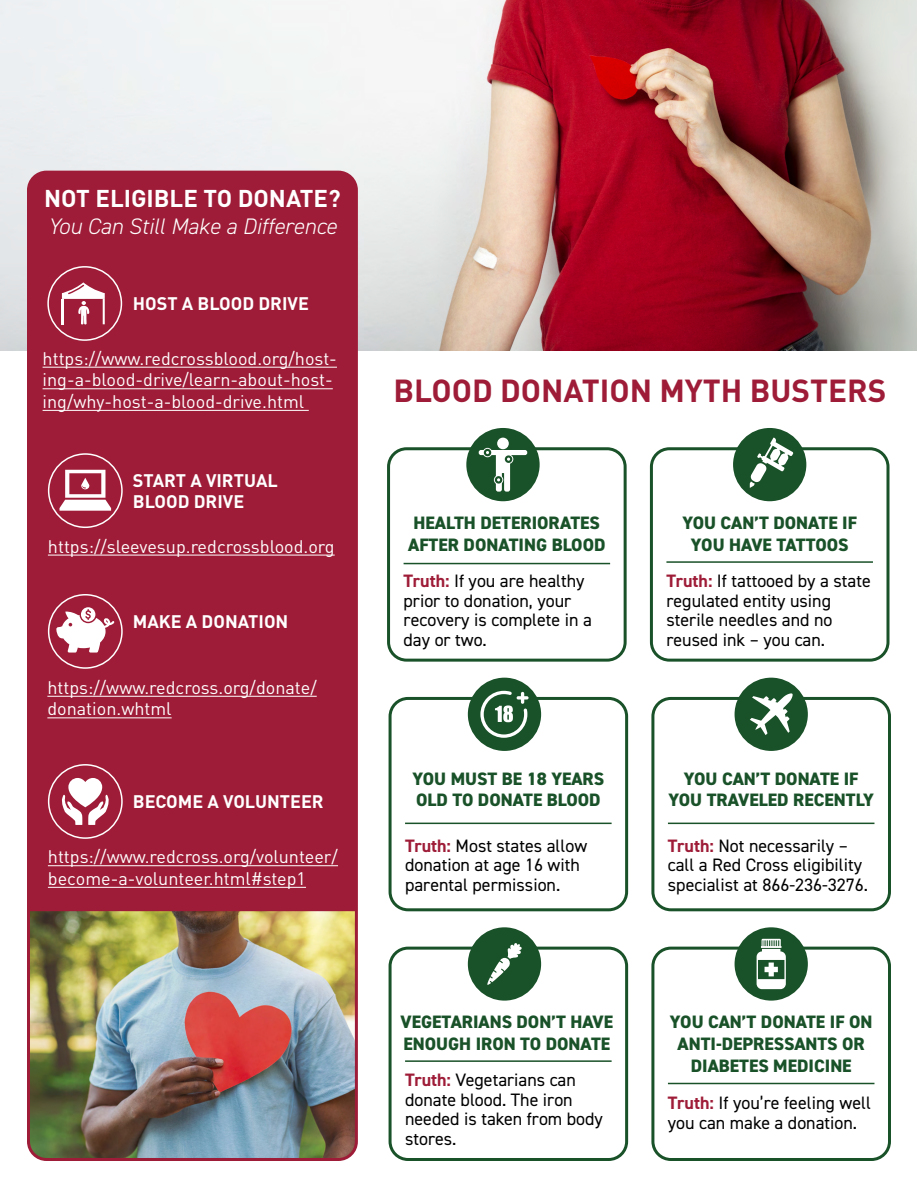
<style>
.page{position:relative;width:918px;height:1188px;background:#fff}
.page>*{position:absolute;margin:0;border:0;box-sizing:border-box;transform-origin:0 0}
.t1{font:700 31.5px "DIN Pro";color:#9e1c37}
.t2{font:700 24px "DIN Pro";color:#fff}
.t3{font:italic 300 22.5px "DIN2014";color:#fff}
.t4{font:18px/19.5px "DIN2014";color:#000}
.t5{font:18px/21.6px "DIN Pro";color:#fff}
.t6{font:800 18px/21.6px "DIN2014";color:#195128;text-align:center}
.t7{font:700 18px/21.6px "DIN Pro";color:#fff}
.s1{font-weight:700;color:#9e1c37}
</style>
<div class="page">
<img style="left:1px;top:0;width:915px;height:351px">
<div style="left:28px;top:172px;width:328px;height:988px;background:#9e1c37;border-radius:18px"></div>
<img style="left:31px;top:911px;width:323px;height:246px">
<div style="left:27px;top:171px;width:331px;height:990px;border:3px solid #9e1c37;border-radius:18px"></div>
<hr style="left:27px;top:779px;width:329px;height:3px;background:#9e1c37">
<div style="left:387px;top:447px;width:240px;height:215px;border:3px solid #195128;border-radius:18px"></div>
<div style="left:650px;top:447px;width:240px;height:215px;border:3px solid #195128;border-radius:18px"></div>
<div style="left:466px;top:428px;width:74px;height:73px;background:#195128;border-radius:50%"></div>
<hr style="left:404px;top:563px;width:206px;height:1px;background:#195128">
<div style="left:733px;top:428px;width:73px;height:73px;background:#195128;border-radius:50%"></div>
<div style="left:389px;top:947px;width:239px;height:214px;border:3px solid #195128;border-radius:18px"></div>
<div style="left:651px;top:947px;width:240px;height:214px;border:3px solid #195128;border-radius:18px"></div>
<div style="left:468px;top:927px;width:73px;height:74px;background:#195128;border-radius:50%"></div>
<hr style="left:668px;top:823px;width:206px;height:1px;background:#195128">
<hr style="left:668px;top:1083px;width:206px;height:1px;background:#195128">
<div style="left:735px;top:927px;width:73px;height:74px;background:#195128;border-radius:50%"></div>
<div style="left:389px;top:697px;width:239px;height:214px;border:3px solid #195128;border-radius:18px"></div>
<div style="left:651px;top:697px;width:240px;height:214px;border:3px solid #195128;border-radius:18px"></div>
<div style="left:468px;top:678px;width:73px;height:73px;background:#195128;border-radius:50%"></div>
<hr style="left:405px;top:823px;width:207px;height:1px;background:#195128">
<hr style="left:405px;top:1060px;width:207px;height:2px;background:#195128">
<div style="left:735px;top:678px;width:73px;height:73px;background:#195128;border-radius:50%"></div>
<hr style="left:666px;top:561px;width:207px;height:2px;background:#195128">
<div style="left:497px;top:438px;width:12px;height:11px;background:#fff;border-radius:50%"></div>
<svg style="left:479px;top:450px;width:48px;height:42px"></svg>
<div style="left:484px;top:449px;width:7px;height:7px;border:2px solid #195128;border-radius:50%"></div>
<svg style="left:487px;top:943px;width:35px;height:42px"></svg>
<svg style="left:757px;top:939px;width:29px;height:50px"></svg>
<svg style="left:750px;top:693px;width:43px;height:42px"></svg>
<svg style="left:750px;top:438px;width:43px;height:50px"></svg>
<svg style="left:480px;top:691px;width:49px;height:47px"></svg>
<svg style="left:62px;top:778px;width:47px;height:47px"></svg>
<div style="left:48px;top:764px;width:75px;height:75px;border:2px solid #fff;border-radius:50%"></div>
<hr style="left:48px;top:865px;width:290px;height:1px;background:#fff">
<hr style="left:48px;top:887px;width:258px;height:1px;background:#fff">
<hr style="left:47px;top:696px;width:270px;height:1px;background:#fff">
<hr style="left:47px;top:717px;width:125px;height:1px;background:#fff">
<div style="left:48px;top:594px;width:75px;height:75px;border:2px solid #fff;border-radius:50%"></div>
<svg style="left:56px;top:607px;width:58px;height:45px"></svg>
<svg style="left:60px;top:470px;width:51px;height:41px"></svg>
<div style="left:48px;top:453px;width:75px;height:75px;border:2px solid #fff;border-radius:50%"></div>
<hr style="left:48px;top:555px;width:287px;height:1px;background:#fff">
<hr style="left:43px;top:367px;width:294px;height:1px;background:#fff">
<hr style="left:43px;top:388px;width:290px;height:1px;background:#fff">
<hr style="left:43px;top:410px;width:266px;height:1px;background:#fff">
<div style="left:47px;top:266px;width:75px;height:75px;border:2px solid #fff;border-radius:50%"></div>
<svg style="left:62px;top:282px;width:43px;height:43px"></svg>
<h2 class="t2" style="left:44px;top:182px;width:298px">NOT ELIGIBLE TO DONATE?</h2>
<p class="t3" style="left:48px;top:213px;width:290px">You Can Still Make a Difference</p>
<p class="t7" style="left:133px;top:292px;width:178px">HOST A BLOOD DRIVE</p>
<p class="t5" style="left:43px;top:347px;width:296px">https://www.redcrossblood.org/host&shy;ing-a-blood-drive/learn-about-host&shy;ing/why-host-a-blood-drive.html</p>
<p class="t7" style="left:133px;top:469px;width:147px">START A VIRTUAL<br>BLOOD DRIVE</p>
<p class="t5" style="left:48px;top:535px;width:288px">https://sleevesup.redcrossblood.org</p>
<p class="t7" style="left:133px;top:610px;width:157px">MAKE A DONATION</p>
<p class="t5" style="left:47px;top:676px;width:271px">https://www.redcross.org/donate/ donation.whtml</p>
<p class="t7" style="left:133px;top:790px;width:192px">BECOME A VOLUNTEER</p>
<p class="t5" style="left:48px;top:845px;width:291px">https://www.redcross.org/volunteer/ become-a-volunteer.html#step1</p>
<h1 class="t1" style="left:394px;top:369px;width:494px">BLOOD DONATION MYTH BUSTERS</h1>
<p class="t6" style="left:408px;top:512px;width:199px">HEALTH DETERIORATES<br>AFTER DONATING BLOOD</p>
<p class="t6" style="left:682px;top:512px;width:176px">YOU CAN’T DONATE IF<br>YOU HAVE TATTOOS</p>
<p class="t4" style="left:404px;top:571px;width:190px"><span class="s1">Truth:</span> If you are healthy prior to donation, your recovery is complete in a day or two.</p>
<p class="t4" style="left:666px;top:571px;width:206px"><span class="s1">Truth:</span> If tattooed by a state regulated entity using sterile needles and no reused ink – you can.</p>
<p class="t6" style="left:412px;top:768px;width:193px;text-align:left">YOU MUST BE 18 YEARS<br>OLD TO DONATE BLOOD</p>
<p class="t4" style="left:405px;top:836px;width:184px"><span class="s1">Truth:</span> Most states allow donation at age 16 with parental permission.</p>
<p class="t6" style="left:401px;top:1011px;width:214px;text-align:left">VEGETARIANS DON’T HAVE<br>ENOUGH IRON TO DONATE</p>
<p class="t4" style="left:405px;top:1070px;width:199px"><span class="s1">Truth:</span> Vegetarians can donate blood. The iron needed is taken from body stores.</p>
<p class="t6" style="left:668px;top:768px;width:207px">YOU CAN’T DONATE IF<br>YOU TRAVELED RECENTLY</p>
<p class="t4" style="left:668px;top:836px;width:202px"><span class="s1">Truth:</span> Not necessarily – call a Red Cross eligibility specialist at 866-236-3276.</p>
<p class="t6" style="left:670px;top:1011px;width:204px">YOU CAN’T DONATE IF ON<br>ANTI-DEPRESSANTS OR<br>DIABETES MEDICINE</p>
<p class="t4" style="left:668px;top:1093px;width:205px"><span class="s1">Truth:</span> If you’re feeling well you can make a donation.</p>
</div>
